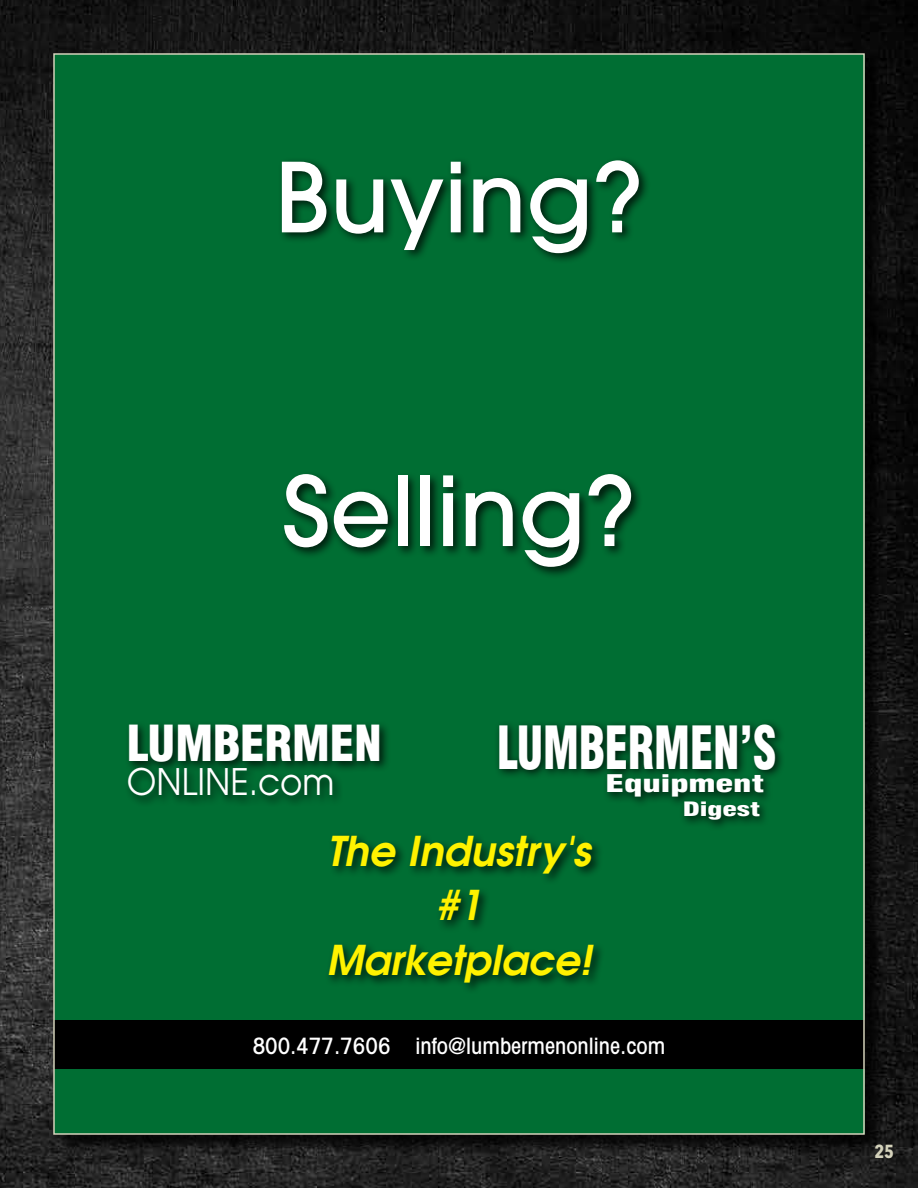
<style>
.page{position:relative;width:918px;height:1188px;background:#fff}
.page>*{position:absolute;margin:0;border:0;box-sizing:border-box;transform-origin:0 0}
.t1{font:500 95.4px "Avant Garde";color:#fff}
.t2{font:900 condensed 58.05px "AT Triumvirate";color:#fff;scale:.79 1}
.t3{font:900 condensed 48.45px "AT Triumvirate";color:#fff}
.t4{font:italic 600 40.95px/54.6px "Avant Garde";color:#fff200;text-align:center}
.t5{font:36.45px "Avant Garde";color:#fff;scale:.93 1}
.t6{font:900 condensed 23.7px "AT Triumvirate";color:#fff;scale:1.55 1}
.t7{font:500 condensed 22.5px "Avant Garde";color:#fff}
.t8{font:900 condensed 19.35px "AT Triumvirate";color:#fff;scale:1.55 1}
.t9{font:700 condensed 18.75px "Avenir Next LT Pro";color:#d4d2bb}
</style>
<div class="page">
<img style="left:0;top:0;width:918px;height:1188px">
<hr style="left:0;top:240px;width:3px;height:914px;background:#000;opacity:.75">
<div style="left:56px;top:56px;width:827px;height:1097px;background:#000;opacity:.75"></div>
<div style="left:54px;top:54px;width:810px;height:1080px;background:#006e33"></div>
<div style="left:124px;top:720px;width:267px;height:88px;background:#000;opacity:.75"></div>
<div style="left:278px;top:156px;width:373px;height:424px;background:#000;opacity:.75"></div>
<div style="left:325px;top:832px;width:281px;height:162px;background:#000;opacity:.75"></div>
<div style="left:495px;top:719px;width:291px;height:113px;background:#000;opacity:.75"></div>
<div style="left:54px;top:1021px;width:810px;height:48px;background:#000"></div>
<h1 class="t1" style="left:275px;top:139px;width:369px">Buying?</h1>
<h1 class="t1" style="left:282px;top:452px;width:354px">Selling?</h1>
<h3 class="t3" style="left:127px;top:710px;width:257px">LUMBERMEN</h3>
<h3 class="t5" style="left:127px;top:759px;width:225px">ONLINE.com</h3>
<h2 class="t2" style="left:497px;top:707px;width:355px">LUMBERMEN’S</h2>
<p class="t6" style="left:605px;top:767px;width:104px">Equipment</p>
<p class="t8" style="left:683px;top:796px;width:51px">Digest</p>
<h3 class="t4" style="left:326px;top:823px;width:267px">The Industry's #1<br>Marketplace!</h3>
<p class="t7" style="left:253px;top:1032px;width:414px">800.477.7606 info@lumbermenonline.com</p>
<p class="t9" style="left:874px;top:1140px;width:21px">25</p>
</div>
